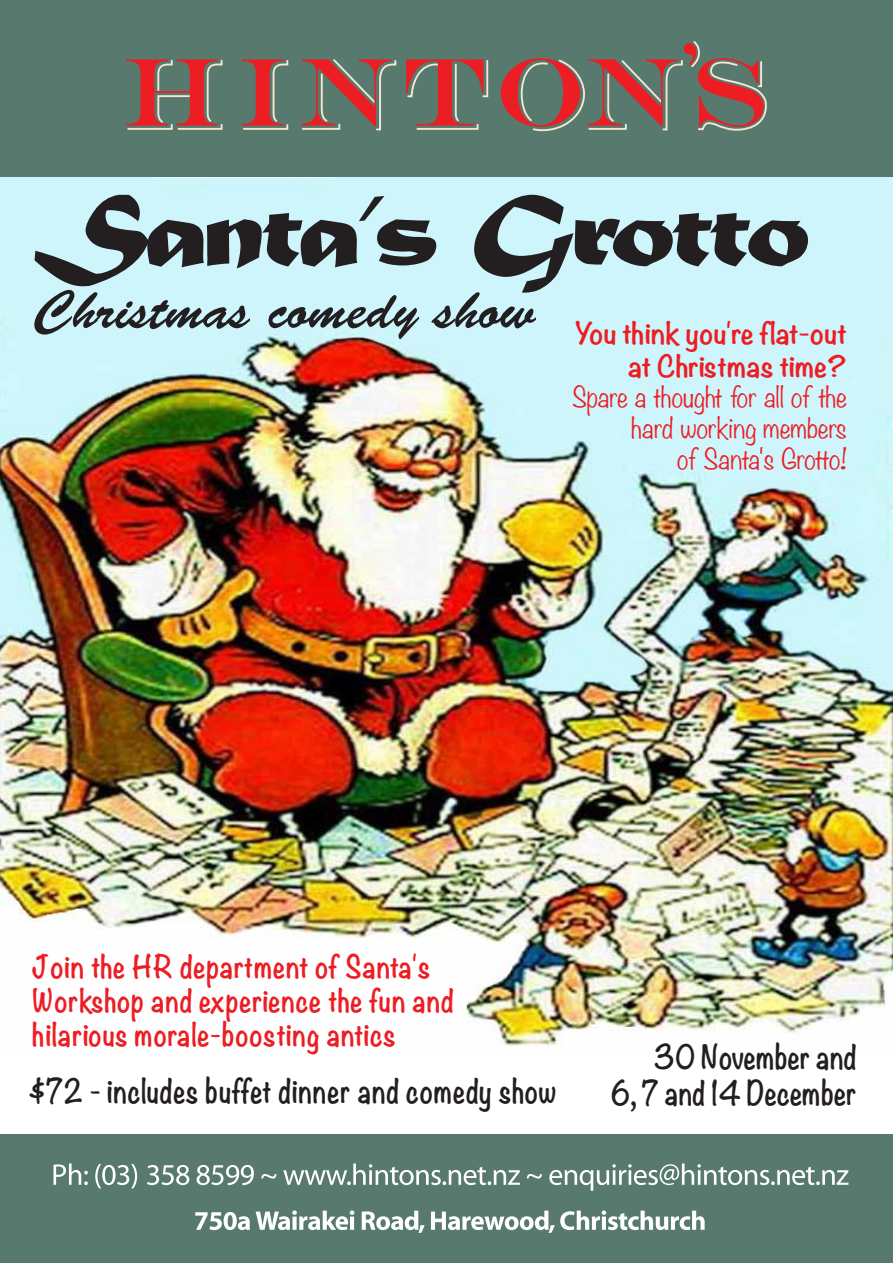
<style>
.page{position:relative;width:893px;height:1263px;background:#fff}
.page>*{position:absolute;margin:0;border:0;box-sizing:border-box;transform-origin:0 0}
.t1{font:106.5px "Matura MT Script Capitals";letter-spacing:-.05em;color:#231f20;scale:1.25 1}
.t2{font:54px "Brush Script Std";color:#231f20}
.t3{font:700 30px "Noteworthy";letter-spacing:.01em;color:#231f20;scale:.86 1}
.t4{font:700 28.5px/34.2px "Noteworthy";letter-spacing:.025em;color:#ed1d24;scale:.9 1}
.t5{font:700 27px/32.4px "Noteworthy";color:#ed1d24;text-align:right}
.t6{font:300 25.5px/30.6px "Noteworthy";color:#ed1d24;text-align:right}
</style>
<div class="page">
<div style="left:0;top:0;width:893px;height:177px;background:#57796e"></div>
<svg style="left:242px;top:59px;width:47px;height:71px"></svg>
<svg style="left:301px;top:59px;width:96px;height:72px"></svg>
<svg style="left:406px;top:59px;width:83px;height:71px"></svg>
<svg style="left:126px;top:59px;width:97px;height:71px"></svg>
<svg style="left:501px;top:41px;width:266px;height:91px"></svg>
<div style="left:0;top:1134px;width:893px;height:129px;background:#57796e"></div>
<svg style="left:54px;top:1163px;width:34px;height:22px"></svg>
<svg style="left:95px;top:1164px;width:42px;height:24px"></svg>
<svg style="left:147px;top:1165px;width:42px;height:20px"></svg>
<svg style="left:197px;top:1165px;width:57px;height:20px"></svg>
<svg style="left:261px;top:1174px;width:15px;height:4px"></svg>
<svg style="left:283px;top:1163px;width:237px;height:22px"></svg>
<svg style="left:527px;top:1174px;width:15px;height:4px"></svg>
<svg style="left:549px;top:1163px;width:299px;height:28px"></svg>
<svg style="left:195px;top:1212px;width:55px;height:18px"></svg>
<svg style="left:256px;top:1210px;width:98px;height:20px"></svg>
<svg style="left:362px;top:1210px;width:63px;height:23px"></svg>
<svg style="left:431px;top:1210px;width:274px;height:23px"></svg>
<img style="left:0;top:177px;width:893px;height:870px">
<h1 class="t1" style="left:33px;top:166px;width:624px">Santa’s Grotto</h1>
<h2 class="t2" style="left:35px;top:280px;width:502px">Christmas comedy show</h2>
<p class="t5" style="left:575px;top:317px;width:273px">You think you're flat-out at Christmas time?</p>
<p class="t6" style="left:573px;top:381px;width:276px">Spare a thought for all of the hard working members<br>of Santa's Grotto!</p>
<p class="t4" style="left:32px;top:948px;width:470px">Join the HR department of Santa's<br>Workshop and experience the fun and hilarious morale-boosting antics</p>
<p class="t3" style="left:654px;top:1031px;width:237px">30 November and</p>
<p class="t3" style="left:29px;top:1064px;width:615px">$72 - includes buffet dinner and comedy show</p>
<p class="t3" style="left:611px;top:1067px;width:287px">6, 7 and 14 December</p>
</div>
